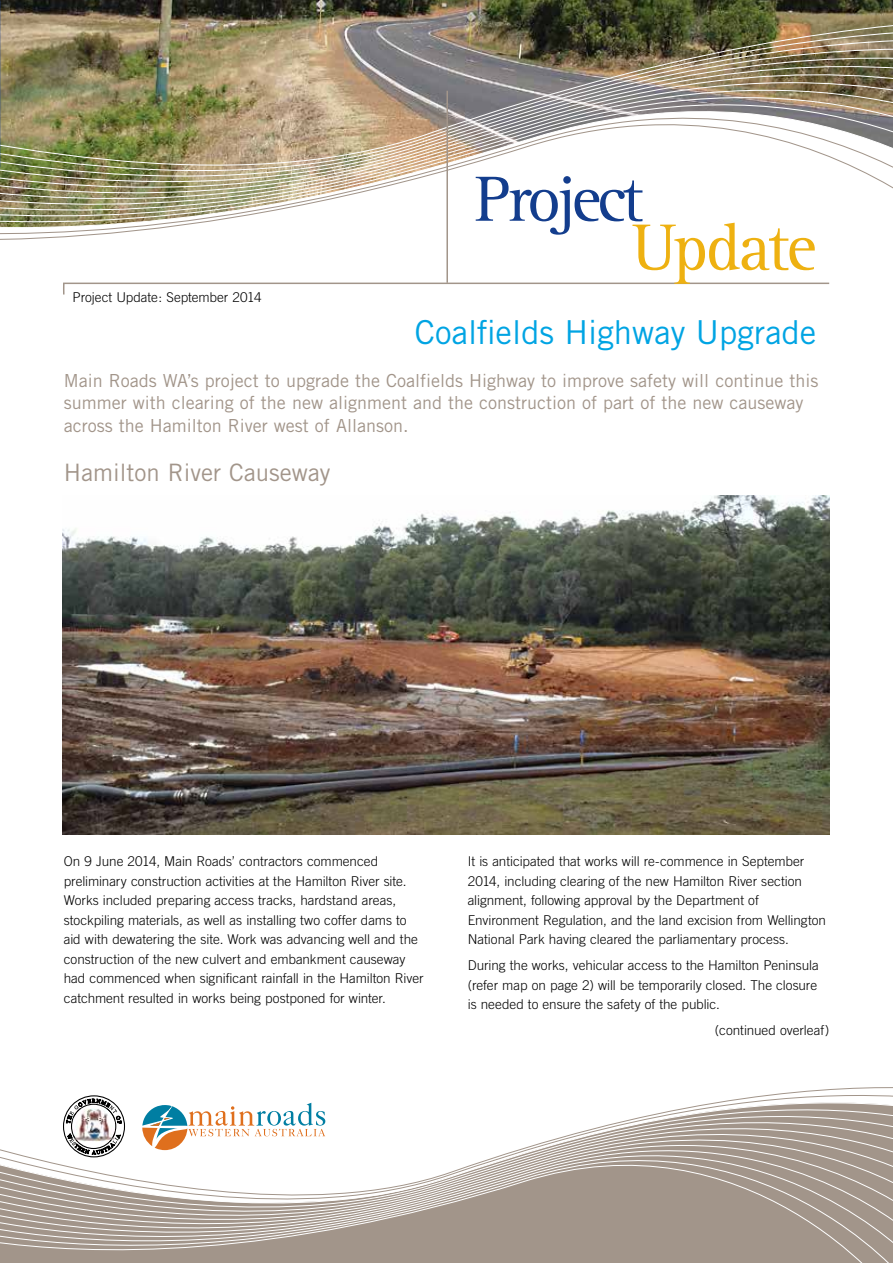
<style>
.page{position:relative;width:893px;height:1263px;background:#fff}
.page>*{position:absolute;margin:0;border:0;box-sizing:border-box;transform-origin:0 0}
.t1{font:67.5px "Rotis Serif";letter-spacing:-.04em;color:#eeb111}
.t2{font:66px "Rotis Serif";letter-spacing:-.06em;color:#133d8d}
.t3{font:33px "Trade Gothic";color:#00a4e3}
.t4{font:24px "Trade Gothic";color:#a2958a}
.t5{font:18px/22.5px "Trade Gothic";color:#a2958a}
.t6{font:300 13.5px/19.5px "Trade Gothic";letter-spacing:-.005em;color:#000}
</style>
<div class="page">
<img style="left:0;top:0;width:893px;height:16px">
<img style="left:0;top:16px;width:893px;height:8px">
<img style="left:0;top:24px;width:893px;height:9px">
<img style="left:0;top:33px;width:893px;height:8px">
<img style="left:0;top:43px;width:893px;height:8px">
<img style="left:0;top:51px;width:893px;height:189px">
<svg style="left:63px;top:282px;width:767px;height:13px"></svg>
<hr style="left:446px;top:91px;width:2px;height:192px;background:#a2958a">
<svg style="left:669px;top:1105px;width:224px;height:158px"></svg>
<svg style="left:1px;top:1111px;width:890px;height:152px"></svg>
<svg style="left:63px;top:1095px;width:62px;height:62px"></svg>
<svg style="left:142px;top:1103px;width:183px;height:47px"></svg>
<svg style="left:0;top:96px;width:1px;height:144px"></svg>
<svg style="left:0;top:1149px;width:1px;height:114px"></svg>
<img style="left:63px;top:495px;width:766px;height:339px">
<p class="t6" style="left:73px;top:287px;width:190px">Project Update: September 2014</p>
<h2 class="t2" style="left:475px;top:161px;width:170px">Project</h2>
<h1 class="t1" style="left:632px;top:209px;width:186px">Update</h1>
<h3 class="t3" style="left:415px;top:312px;width:403px">Coalfields Highway Upgrade</h3>
<h3 class="t5" style="left:64px;top:369px;width:756px">Main Roads WA’s project to upgrade the Coalfields Highway to improve safety will continue this summer with clearing of the new alignment and the construction of part of the new causeway across the Hamilton River west of Allanson.</h3>
<h3 class="t4" style="left:64px;top:458px;width:268px">Hamilton River Causeway</h3>
<p class="t6" style="left:64px;top:852px;width:361px">On 9 June 2014, Main Roads’ contractors commenced preliminary construction activities at the Hamilton River site.<br>Works included preparing access tracks, hardstand areas, stockpiling materials, as well as installing two coffer dams to aid with dewatering the site. Work was advancing well and the construction of the new culvert and embankment causeway had commenced when significant rainfall in the Hamilton River catchment resulted in works being postponed for winter.</p>
<p class="t6" style="left:468px;top:852px;width:360px">It is anticipated that works will re-commence in September 2014, including clearing of the new Hamilton River section alignment, following approval by the Department of Environment Regulation, and the land excision from Wellington National Park having cleared the parliamentary process.</p>
<p class="t6" style="left:468px;top:955px;width:352px">During the works, vehicular access to the Hamilton Peninsula (refer map on page 2) will be temporarily closed. The closure is needed to ensure the safety of the public.</p>
<p class="t6" style="left:715px;top:1020px;width:116px">(continued overleaf)</p>
</div>
